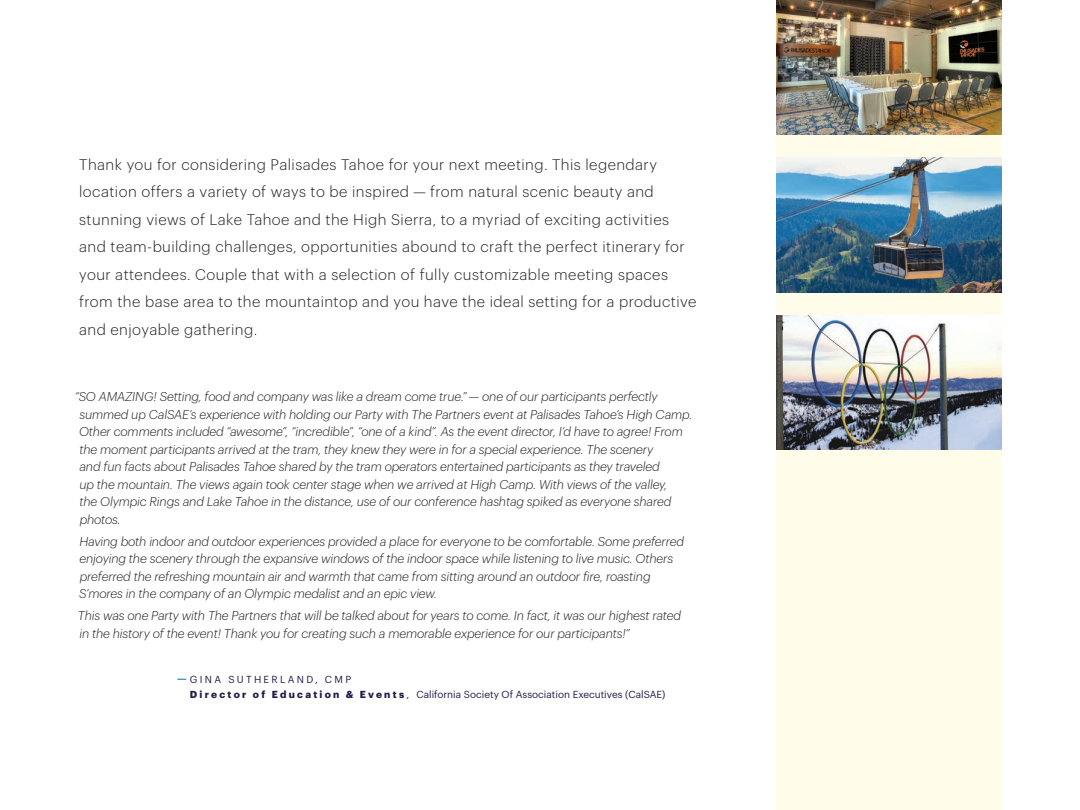
<style>
.page{position:relative;width:1080px;height:810px;background:#fff}
.page>*{position:absolute;margin:0;border:0;box-sizing:border-box;transform-origin:0 0}
.t1{font:300 15px/27.5px "Graphik";letter-spacing:.03em;color:#231f20}
.t2{font:italic 300 12.5px/17.5px "Graphik";letter-spacing:-.01em;color:#231f20}
.t3{font:10px/15px "Graphik";color:#231b49}
.s1{font-weight:700}
</style>
<div class="page">
<div style="left:776px;top:0;width:225px;height:810px;background:#fffde9"></div>
<img style="left:776px;top:315px;width:225px;height:135px">
<img style="left:776px;top:158px;width:225px;height:134px">
<img style="left:776px;top:0;width:225px;height:135px">
<p class="t1" style="left:79px;top:149px;width:619px">Thank you for considering Palisades Tahoe for your next meeting. This legendary location offers a variety of ways to be inspired — from natural scenic beauty and stunning views of Lake Tahoe and the High Sierra, to a myriad of exciting activities and team-building challenges, opportunities abound to craft the perfect itinerary for your attendees. Couple that with a selection of fully customizable meeting spaces from the base area to the mountaintop and you have the ideal setting for a productive and enjoyable gathering.</p>
<p class="t2" style="left:79px;top:387px;width:615px;text-indent:-4px">“SO AMAZING! Setting, food and company was like a dream come true.” — one of our participants perfectly summed up CalSAE’s experience with holding our Party with The Partners event at Palisades Tahoe’s High Camp.<br>Other comments included “awesome”, “incredible”, “one of a kind”. As the event director, I’d have to agree! From the moment participants arrived at the tram, they knew they were in for a special experience. The scenery<br>and fun facts about Palisades Tahoe shared by the tram operators entertained participants as they traveled<br>up the mountain. The views again took center stage when we arrived at High Camp. With views of the valley,<br>the Olympic Rings and Lake Tahoe in the distance, use of our conference hashtag spiked as everyone shared photos.</p>
<p class="t2" style="left:79px;top:531px;width:606px">Having both indoor and outdoor experiences provided a place for everyone to be comfortable. Some preferred enjoying the scenery through the expansive windows of the indoor space while listening to live music. Others preferred the refreshing mountain air and warmth that came from sitting around an outdoor fire, roasting S’mores in the company of an Olympic medalist and an epic view.</p>
<p class="t2" style="left:78px;top:606px;width:605px">This was one Party with The Partners that will be talked about for years to come. In fact, it was our highest rated in the history of the event! Thank you for creating such a memorable experience for our participants!”</p>
<p class="t3" style="left:190px;top:671px;width:477px">GINA SUTHERLAND, CMP<br><span class="s1">D i r e c t o r o f E d u c a t i o n &amp; E v e n t s</span> , California Society Of Association Executives (CalSAE)</p>
</div>
